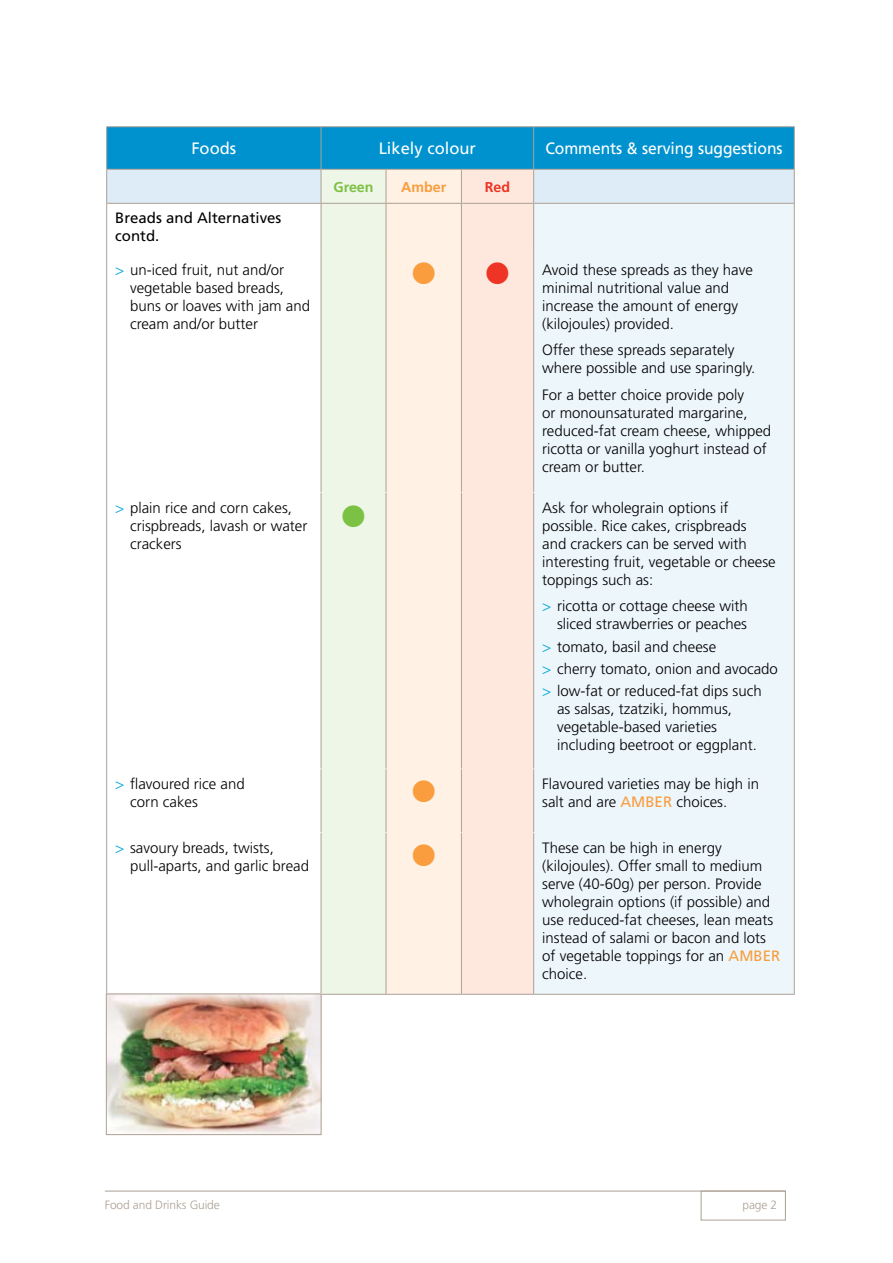
<style>
.page{position:relative;width:893px;height:1263px;background:#fff}
.page>*{position:absolute;margin:0;border:0;box-sizing:border-box;transform-origin:0 0}
.t1{font:37.5px "Wingdings";color:#f99d3e}
.t2{font:37.5px "Wingdings";color:#7bc143}
.t3{font:16.5px "Frutiger";letter-spacing:-.005em;color:#fff;scale:.95 1}
.t4{font:16.5px "Frutiger";letter-spacing:-.005em;color:#fff}
.t5{font:300 15px/18px "Frutiger";color:#000}
.t6{font:15px/18px "Frutiger";color:#000}
.t7{font:700 14.25px "Frutiger";color:#7bc143}
.t8{font:700 14.25px "Frutiger";color:#f99d3e}
.t9{font:700 14.25px "Frutiger";color:#ee3424}
.t10{font:300 12px "Frutiger";letter-spacing:-.01em;color:#aca095}
.s1{color:#07a9db}
.s2{color:#f99d3e}
.s3{color:#ee3424}
.s4{font-weight:400;color:#f99d3e}
</style>
<div class="page">
<svg style="left:107px;top:127px;width:687px;height:76px;background:#4fb1db"></svg>
<div style="left:321px;top:170px;width:65px;height:824px;background:#eef6e7"></div>
<div style="left:386px;top:170px;width:75px;height:824px;background:#fff2e5"></div>
<div style="left:461px;top:170px;width:73px;height:824px;background:#fee8dd"></div>
<div style="left:321px;top:203px;width:65px;height:51px;background:#eef6e7"></div>
<div style="left:386px;top:203px;width:75px;height:51px;background:#fff2e5"></div>
<div style="left:461px;top:203px;width:73px;height:51px;background:#fee8dd"></div>
<div style="left:534px;top:204px;width:260px;height:790px;background:#edf6fb"></div>
<hr style="left:106px;top:170px;width:1px;height:33px;background:#aca095">
<hr style="left:321px;top:170px;width:1px;height:33px;background:#aca095">
<hr style="left:386px;top:170px;width:1px;height:33px;background:#aca095">
<hr style="left:461px;top:170px;width:1px;height:33px;background:#aca095">
<hr style="left:533px;top:170px;width:1px;height:33px;background:#aca095">
<hr style="left:794px;top:170px;width:1px;height:33px;background:#aca095">
<hr style="left:106px;top:203px;width:215px;height:1px;background:#aca095">
<hr style="left:321px;top:203px;width:65px;height:1px;background:#aca095">
<hr style="left:386px;top:203px;width:75px;height:1px;background:#aca095">
<hr style="left:461px;top:203px;width:73px;height:1px;background:#aca095">
<hr style="left:534px;top:203px;width:261px;height:1px;background:#aca095">
<hr style="left:106px;top:126px;width:215px;height:1px;background:#aca095">
<hr style="left:106px;top:127px;width:1px;height:42px;background:#aca095">
<hr style="left:321px;top:126px;width:65px;height:1px;background:#aca095">
<hr style="left:321px;top:127px;width:1px;height:42px;background:#aca095">
<hr style="left:386px;top:126px;width:75px;height:1px;background:#aca095">
<hr style="left:461px;top:126px;width:73px;height:1px;background:#aca095">
<hr style="left:534px;top:126px;width:261px;height:1px;background:#aca095">
<hr style="left:533px;top:127px;width:1px;height:42px;background:#aca095">
<hr style="left:794px;top:127px;width:1px;height:42px;background:#aca095">
<hr style="left:106px;top:169px;width:215px;height:1px;background:#aca095">
<hr style="left:321px;top:169px;width:65px;height:1px;background:#aca095">
<hr style="left:386px;top:169px;width:75px;height:1px;background:#aca095">
<hr style="left:461px;top:169px;width:73px;height:1px;background:#aca095">
<hr style="left:534px;top:169px;width:261px;height:1px;background:#aca095">
<hr style="left:106px;top:254px;width:1px;height:238px;background:#aca095">
<hr style="left:321px;top:254px;width:1px;height:238px;background:#aca095">
<hr style="left:386px;top:254px;width:1px;height:238px;background:#aca095">
<hr style="left:461px;top:254px;width:1px;height:238px;background:#aca095">
<hr style="left:533px;top:254px;width:1px;height:238px;background:#aca095">
<hr style="left:794px;top:254px;width:1px;height:238px;background:#aca095">
<hr style="left:106px;top:492px;width:1px;height:277px;background:#aca095">
<hr style="left:321px;top:493px;width:1px;height:275px;background:#aca095">
<hr style="left:386px;top:493px;width:1px;height:275px;background:#aca095">
<hr style="left:461px;top:493px;width:1px;height:275px;background:#aca095">
<hr style="left:533px;top:493px;width:1px;height:275px;background:#aca095">
<hr style="left:794px;top:492px;width:1px;height:277px;background:#aca095">
<hr style="left:106px;top:769px;width:1px;height:64px;background:#aca095">
<hr style="left:321px;top:769px;width:1px;height:63px;background:#aca095">
<hr style="left:386px;top:769px;width:1px;height:63px;background:#aca095">
<hr style="left:461px;top:769px;width:1px;height:63px;background:#aca095">
<hr style="left:533px;top:769px;width:1px;height:63px;background:#aca095">
<hr style="left:794px;top:769px;width:1px;height:64px;background:#aca095">
<hr style="left:106px;top:833px;width:1px;height:161px;background:#aca095">
<hr style="left:321px;top:833px;width:1px;height:161px;background:#aca095">
<hr style="left:386px;top:833px;width:1px;height:161px;background:#aca095">
<hr style="left:461px;top:833px;width:1px;height:161px;background:#aca095">
<hr style="left:533px;top:833px;width:1px;height:161px;background:#aca095">
<hr style="left:794px;top:833px;width:1px;height:161px;background:#aca095">
<hr style="left:321px;top:994px;width:65px;height:1px;background:#aca095">
<hr style="left:386px;top:994px;width:75px;height:1px;background:#aca095">
<hr style="left:461px;top:994px;width:73px;height:1px;background:#aca095">
<hr style="left:534px;top:994px;width:261px;height:1px;background:#aca095">
<hr style="left:106px;top:204px;width:1px;height:50px;background:#aca095">
<hr style="left:321px;top:204px;width:1px;height:50px;background:#aca095">
<hr style="left:386px;top:204px;width:1px;height:50px;background:#aca095">
<hr style="left:461px;top:204px;width:1px;height:50px;background:#aca095">
<hr style="left:533px;top:204px;width:1px;height:50px;background:#aca095">
<hr style="left:794px;top:204px;width:1px;height:50px;background:#aca095">
<img style="left:108px;top:995px;width:211px;height:138px">
<div style="left:106px;top:993px;width:215px;height:142px;border:1px solid #aca095"></div>
<div style="left:701px;top:1191px;width:85px;height:29px;border:1px solid #aca095"></div>
<hr style="left:105px;top:1191px;width:681px;height:1px;background:#aca095">
<p class="t4" style="left:191px;top:139px;width:46px">Foods</p>
<p class="t4" style="left:379px;top:139px;width:99px">Likely colour</p>
<p class="t3" style="left:545px;top:139px;width:251px">Comments &amp; serving suggestions</p>
<p class="t7" style="left:333px;top:179px;width:42px">Green</p>
<p class="t8" style="left:401px;top:179px;width:47px">Amber</p>
<p class="t9" style="left:485px;top:179px;width:27px">Red</p>
<p class="t6" style="left:115px;top:209px;width:168px">Breads and Alternatives contd.</p>
<p class="t5" style="left:130px;top:261px;width:182px;text-indent:-15px"><span class="s1">&gt;</span> un-iced fruit, nut and/or vegetable based breads, buns or loaves with jam and cream and/or butter</p>
<p class="t5" style="left:542px;top:261px;width:212px;text-indent:-132px"><span class="s2">●</span> <span class="s3">●</span> Avoid these spreads as they have minimal nutritional value and increase the amount of energy (kilojoules) provided.</p>
<p class="t5" style="left:542px;top:341px;width:215px">Offer these spreads separately where possible and use sparingly.</p>
<p class="t5" style="left:542px;top:386px;width:231px">For a better choice provide poly<br>or monounsaturated margarine, reduced-fat cream cheese, whipped ricotta or vanilla yoghurt instead of cream or butter.</p>
<p class="t5" style="left:130px;top:499px;width:179px;text-indent:-15px"><span class="s1">&gt;</span> plain rice and corn cakes, crispbreads, lavash or water crackers</p>
<h1 class="t2" style="left:340px;top:496px;width:30px">●</h1>
<p class="t5" style="left:542px;top:499px;width:235px">Ask for wholegrain options if possible. Rice cakes, crispbreads<br>and crackers can be served with interesting fruit, vegetable or cheese toppings such as:</p>
<p class="t5" style="left:542px;top:597px;width:207px;text-align:right"><span class="s1">&gt;</span> ricotta or cottage cheese with sliced strawberries or peaches</p>
<p class="t5" style="left:542px;top:635px;width:237px;line-height:22.2px"><span class="s1">&gt;</span> tomato, basil and cheese<br><span class="s1">&gt;</span> cherry tomato, onion and avocado <span class="s1">&gt;</span> low-fat or reduced-fat dips such</p>
<p class="t5" style="left:557px;top:700px;width:201px">as salsas, tzatziki, hommus, vegetable-based varieties including beetroot or eggplant.</p>
<p class="t5" style="left:130px;top:775px;width:116px;text-indent:-15px"><span class="s1">&gt;</span> flavoured rice and corn cakes</p>
<h1 class="t1" style="left:410px;top:771px;width:30px">●</h1>
<p class="t5" style="left:542px;top:775px;width:218px">Flavoured varieties may be high in salt and are <span class="s4">AMBER</span> choices.</p>
<p class="t5" style="left:130px;top:839px;width:180px;text-indent:-15px"><span class="s1">&gt;</span> savoury breads, twists, pull-aparts, and garlic bread</p>
<h1 class="t1" style="left:410px;top:835px;width:30px">●</h1>
<p class="t5" style="left:542px;top:839px;width:240px">These can be high in energy (kilojoules). Offer small to medium serve (40-60g) per person. Provide wholegrain options (if possible) and use reduced-fat cheeses, lean meats instead of salami or bacon and lots of vegetable toppings for an <span class="s4">AMBER </span>choice.</p>
<p class="t10" style="left:105px;top:1198px;width:116px">Food and Drinks Guide</p>
<p class="t10" style="left:742px;top:1198px;width:36px">page 2</p>
</div>
